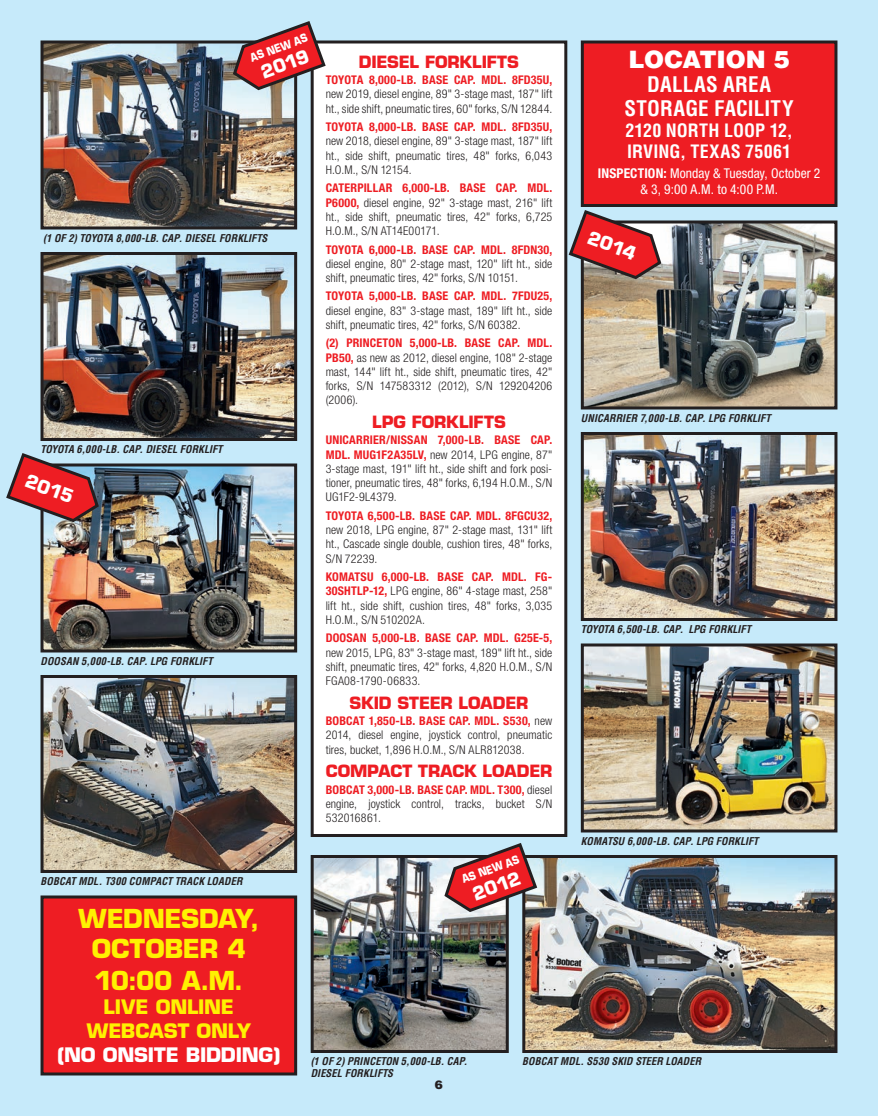
<style>
.page{position:relative;width:878px;height:1116px;background:#c6eafa}
.page>*{position:absolute;margin:0;border:0;box-sizing:border-box;transform-origin:0 0}
.t1{font:700 25.5px/30px "Eurostile";letter-spacing:-.015em;color:#fff101;text-align:center}
.Location{font:900 24px "Helvetica LT Std";letter-spacing:-.015em;color:#fff}
.location_name{font:700 condensed 21px/24px "Helvetica LT Std";letter-spacing:.01em;color:#fff;text-align:center}
.t2{font:700 19.5px/24px "Eurostile";letter-spacing:-.005em;color:#fff101;text-align:center}
.t3{font:700 19.5px "Eurostile";letter-spacing:-.01em;color:#fff}
.location_address{font:700 condensed 18px/21px "Helvetica LT Std";letter-spacing:.01em;color:#fff}
.FLAG-TYPE{font:700 18px "Eurostile";color:#fff}
.HEAD_red{font:700 16.5px "Eurostile";letter-spacing:-.005em;color:#ee1d23}
.location_inspection{font:condensed 13.5px/16.5px "Helvetica Neue LT Std";letter-spacing:.005em;color:#fff;text-align:center}
.INV-BODY_red{font:300 condensed 12px/14.2px "Helvetica Neue LT Std";letter-spacing:.01em;color:#231f20;text-align:justify}
.t4{font:900 12px "Helvetica";color:#231f20}
.FLAG-TYPE-2{font:700 11.25px "Eurostile";color:#fff;scale:.85 1}
.t5{font:italic 700 condensed 10.5px/11.6px "Helvetica LT Std";letter-spacing:.01em;color:#231f20}
.s1{font-weight:700;color:#ee1d23}
.s2{font-weight:700}
</style>
<div class="page">
<img style="left:44px;top:679px;width:249px;height:190px">
<div style="left:40px;top:675px;width:257px;height:198px;border:3px solid #231f20"></div>
<img style="left:44px;top:256px;width:249px;height:181px">
<div style="left:40px;top:252px;width:257px;height:189px;border:3px solid #231f20"></div>
<img style="left:44px;top:44px;width:249px;height:182px">
<div style="left:40px;top:40px;width:257px;height:190px;border:3px solid #231f20"></div>
<img style="left:44px;top:468px;width:249px;height:180px">
<div style="left:40px;top:464px;width:257px;height:188px;border:3px solid #231f20"></div>
<img style="left:314px;top:859px;width:190px;height:190px">
<div style="left:310px;top:855px;width:198px;height:198px;border:3px solid #231f20"></div>
<img style="left:526px;top:859px;width:307px;height:190px">
<div style="left:522px;top:855px;width:315px;height:198px;border:3px solid #231f20"></div>
<img style="left:584px;top:224px;width:249px;height:182px">
<div style="left:580px;top:220px;width:257px;height:190px;border:3px solid #231f20"></div>
<img style="left:584px;top:436px;width:249px;height:181px">
<div style="left:580px;top:432px;width:257px;height:189px;border:3px solid #231f20"></div>
<img style="left:584px;top:648px;width:249px;height:180px">
<div style="left:580px;top:644px;width:257px;height:188px;border:3px solid #231f20"></div>
<div style="left:582px;top:42px;width:254px;height:164px;background:#ee1d23"></div>
<div style="left:580px;top:40px;width:257px;height:167px;border:3px solid #231f20"></div>
<div style="left:312px;top:42px;width:254px;height:794px;background:#fff"></div>
<div style="left:310px;top:40px;width:257px;height:797px;border:3px solid #231f20"></div>
<div style="left:42px;top:897px;width:254px;height:177px;background:#ee1d23"></div>
<div style="left:40px;top:896px;width:257px;height:180px;border:3px solid #231f20"></div>
<svg style="left:566px;top:208px;width:97px;height:74px"></svg>
<svg style="left:6px;top:453px;width:95px;height:72px"></svg>
<svg style="left:231px;top:21px;width:96px;height:71px"></svg>
<svg style="left:442px;top:843px;width:97px;height:71px"></svg>
<p class="FLAG-TYPE-2" style="left:248px;top:51px;width:72px;rotate:-20deg">AS NEW AS</p>
<p class="FLAG-TYPE" style="left:258px;top:62px;width:51px;rotate:-20deg">2019</p>
<p class="t5" style="left:43px;top:232px;width:225px">(1 OF 2) TOYOTA 8,000-LB. CAP. DIESEL FORKLIFTS</p>
<p class="t5" style="left:40px;top:444px;width:183px">TOYOTA 6,000-LB. CAP. DIESEL FORKLIFT</p>
<p class="FLAG-TYPE" style="left:30px;top:470px;width:51px;rotate:20deg">2015</p>
<p class="t5" style="left:40px;top:655px;width:174px">DOOSAN 5,000-LB. CAP. LPG FORKLIFT</p>
<p class="t5" style="left:40px;top:876px;width:203px">BOBCAT MDL. T300 COMPACT TRACK LOADER</p>
<p class="HEAD_red" style="left:359px;top:52px;width:161px">DIESEL FORKLIFTS</p>
<p class="INV-BODY_red" style="left:326px;top:73px;width:228px"><span class="s1">TOYOTA 8,000-LB. BASE CAP. MDL. 8FD35U, </span>new 2019, diesel engine, 89" 3-stage mast, 187" lift ht., side shift, pneumatic tires, 60" forks, S/N 12844.</p>
<p class="INV-BODY_red" style="left:326px;top:120px;width:228px"><span class="s1">TOYOTA 8,000-LB. BASE CAP. MDL. 8FD35U, </span>new 2018, diesel engine, 89" 3-stage mast, 187" lift ht., side shift, pneumatic tires, 48" forks, 6,043<br>H.O.M., S/N 12154.</p>
<p class="INV-BODY_red" style="left:326px;top:181px;width:228px"><span class="s1">CATERPILLAR 6,000-LB. BASE CAP. MDL.<br>P6000,</span> diesel engine, 92" 3-stage mast, 216" lift ht., side shift, pneumatic tires, 42" forks, 6,725<br>H.O.M., S/N AT14E00171.</p>
<p class="INV-BODY_red" style="left:326px;top:242px;width:228px"><span class="s1">TOYOTA 6,000-LB. BASE CAP. MDL. 8FDN30, </span>diesel engine, 80" 2-stage mast, 120" lift ht., side shift, pneumatic tires, 42" forks, S/N 10151.</p>
<p class="INV-BODY_red" style="left:326px;top:289px;width:228px"><span class="s1">TOYOTA 5,000-LB. BASE CAP. MDL. 7FDU25, </span>diesel engine, 83" 3-stage mast, 189" lift ht., side shift, pneumatic tires, 42" forks, S/N 60382.</p>
<p class="INV-BODY_red" style="left:326px;top:336px;width:228px"><span class="s1">(2) PRINCETON 5,000-LB. BASE CAP. MDL.<br>PB50,</span> as new as 2012, diesel engine, 108" 2-stage mast, 144" lift ht., side shift, pneumatic tires, 42" forks, S/N 147583312 (2012), S/N 129204206 (2006).</p>
<p class="HEAD_red" style="left:372px;top:412px;width:135px">LPG FORKLIFTS</p>
<p class="INV-BODY_red" style="left:326px;top:433px;width:228px"><span class="s1">UNICARRIER/NISSAN 7,000-LB. BASE CAP.<br>MDL. MUG1F2A35LV,</span> new 2014, LPG engine, 87" 3-stage mast, 191" lift ht., side shift and fork posi&shy;tioner, pneumatic tires, 48" forks, 6,194 H.O.M., S/N UG1F2-9L4379.</p>
<p class="INV-BODY_red" style="left:326px;top:508px;width:228px"><span class="s1">TOYOTA 6,500-LB. BASE CAP. MDL. 8FGCU32, </span>new 2018, LPG engine, 87" 2-stage mast, 131" lift ht., Cascade single double, cushion tires, 48" forks, S/N 72239.</p>
<p class="INV-BODY_red" style="left:326px;top:570px;width:228px"><span class="s1">KOMATSU 6,000-LB. BASE CAP. MDL. FG-30SHTLP-12,</span> LPG engine, 86" 4-stage mast, 258" lift ht., side shift, cushion tires, 48" forks, 3,035<br>H.O.M., S/N 510202A.</p>
<p class="INV-BODY_red" style="left:326px;top:631px;width:228px"><span class="s1">DOOSAN 5,000-LB. BASE CAP. MDL. G25E-5, </span>new 2015, LPG, 83" 3-stage mast, 189" lift ht., side shift, pneumatic tires, 42" forks, 4,820 H.O.M., S/N FGA08-1790-06833.</p>
<p class="HEAD_red" style="left:349px;top:693px;width:180px">SKID STEER LOADER</p>
<p class="INV-BODY_red" style="left:326px;top:714px;width:228px"><span class="s1">BOBCAT 1,850-LB. BASE CAP. MDL. S530,</span> new 2014, diesel engine, joystick control, pneumatic tires, bucket, 1,896 H.O.M., S/N ALR812038.</p>
<p class="HEAD_red" style="left:326px;top:761px;width:228px">COMPACT TRACK LOADER</p>
<p class="INV-BODY_red" style="left:326px;top:782px;width:228px"><span class="s1">BOBCAT 3,000-LB. BASE CAP. MDL. T300,</span> diesel engine, joystick control, tracks, bucket S/N 532016861.</p>
<p class="FLAG-TYPE-2" style="left:460px;top:873px;width:72px;rotate:-20deg">AS NEW AS</p>
<p class="FLAG-TYPE" style="left:469px;top:884px;width:51px;rotate:-20deg">2012</p>
<p class="Location" style="left:628px;top:44px;width:163px">LOCATION 5</p>
<p class="location_name" style="left:624px;top:72px;width:171px">DALLAS AREA<br>STORAGE FACILITY</p>
<p class="location_address" style="left:625px;top:120px;width:169px">2120 NORTH LOOP 12,<br>IRVING, TEXAS 75061</p>
<p class="location_inspection" style="left:598px;top:165px;width:224px"><span class="s2">INSPECTION:</span> Monday &amp; Tuesday, October 2 &amp; 3, 9:00 A.M. to 4:00 P.M.</p>
<p class="FLAG-TYPE" style="left:592px;top:227px;width:51px;rotate:20deg">2014</p>
<p class="t5" style="left:580px;top:412px;width:191px">UNICARRIER 7,000-LB. CAP. LPG FORKLIFT</p>
<p class="t5" style="left:580px;top:624px;width:172px">TOYOTA 6,500-LB. CAP. LPG FORKLIFT</p>
<p class="t5" style="left:580px;top:835px;width:179px">KOMATSU 6,000-LB. CAP. LPG FORKLIFT</p>
<p class="t1" style="left:78px;top:904px;width:182px">WEDNESDAY,<br>OCTOBER 4</p>
<p class="t1" style="left:94px;top:965px;width:151px">10:00 A.M.</p>
<p class="t2" style="left:87px;top:994px;width:166px">LIVE ONLINE<br>WEBCAST ONLY</p>
<p class="t3" style="left:57px;top:1042px;width:225px">(NO ONSITE BIDDING)</p>
<p class="t5" style="left:310px;top:1056px;width:158px">(1 OF 2) PRINCETON 5,000-LB. CAP.<br>DIESEL FORKLIFTS</p>
<p class="t5" style="left:522px;top:1056px;width:180px">BOBCAT MDL. S530 SKID STEER LOADER</p>
<p class="t4" style="left:435px;top:1076px;width:10px">6</p>
</div>
